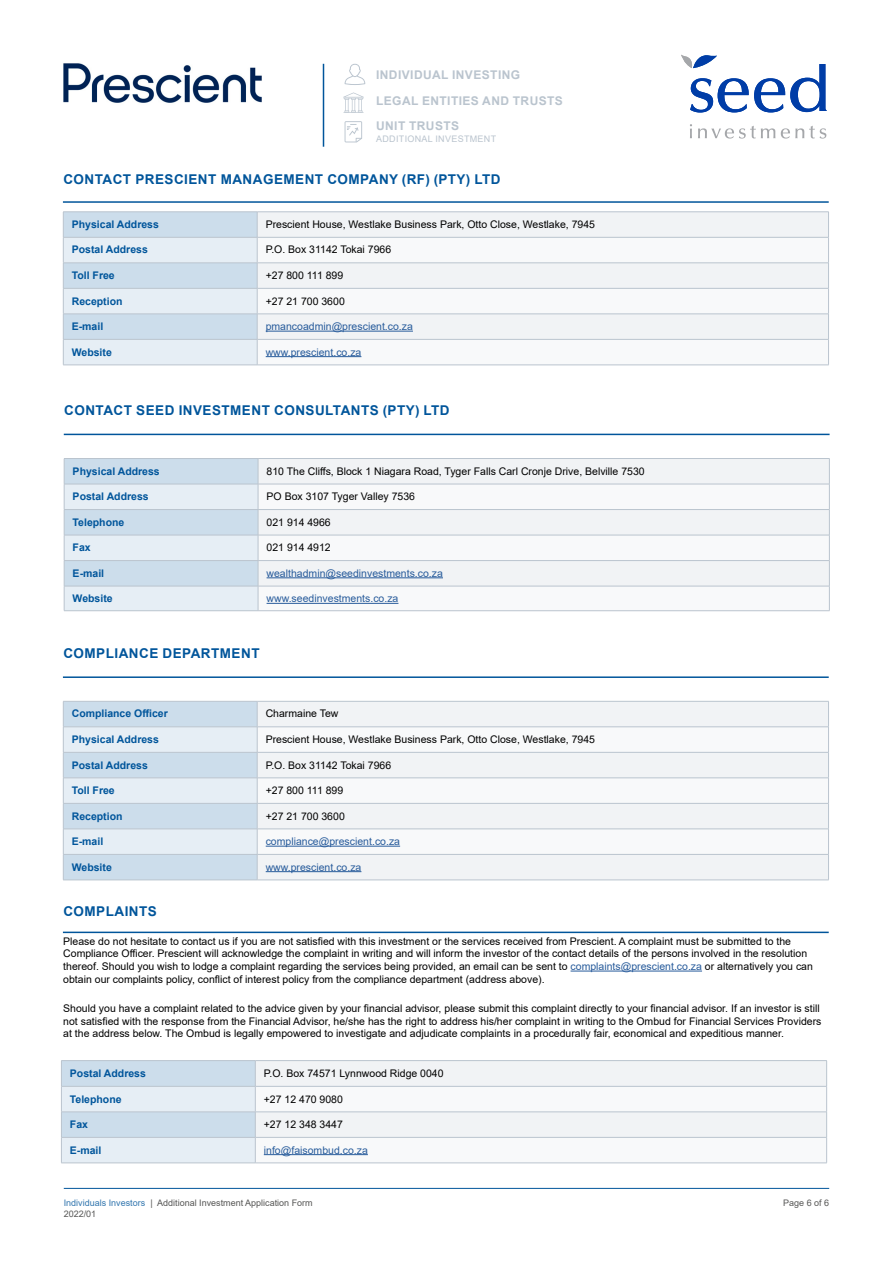
<style>
.page{position:relative;width:893px;height:1263px;background:#fff}
.page>*{position:absolute;margin:0;border:0;box-sizing:border-box;transform-origin:0 0}
.t1{font:700 13.5px "Arial";letter-spacing:.035em;color:#00559b}
.t2{font:700 12px/25.2px "Arial";letter-spacing:.035em;color:#bac4ce}
.t3{font:10.5px/12.6px "Arial";color:#000}
.t4{font:700 10.5px "Arial";color:#00559b}
.t5{font:10.5px "Arial";color:#275b9b}
.t6{font:9px "Arial";color:#575756}
.t7{font:9px "Arial";letter-spacing:.035em;color:#bac4ce}
.s1{color:#275b9b}
.s2{color:#3377af}
</style>
<div class="page">
<hr style="left:64px;top:1188px;width:765px;height:1px;background:#00559b">
<svg style="left:345px;top:121px;width:17px;height:21px"></svg>
<hr style="left:323px;top:64px;width:1px;height:83px;background:#00559b">
<svg style="left:345px;top:64px;width:20px;height:21px"></svg>
<svg style="left:343px;top:92px;width:21px;height:21px"></svg>
<img style="left:63px;top:63px;width:199px;height:40px">
<svg style="left:690px;top:124px;width:2px;height:14px"></svg>
<svg style="left:698px;top:126px;width:77px;height:13px"></svg>
<svg style="left:781px;top:126px;width:45px;height:13px"></svg>
<svg style="left:681px;top:55px;width:146px;height:57px"></svg>
<hr style="left:63px;top:201px;width:766px;height:2px;background:#00559b">
<div style="left:258px;top:213px;width:570px;height:24px;background:#f1f3f5"></div>
<div style="left:258px;top:262px;width:570px;height:103px;background:#f1f3f5"></div>
<hr style="left:257px;top:212px;width:572px;height:1px;background:#bac4ce">
<hr style="left:257px;top:237px;width:572px;height:1px;background:#bac4ce">
<hr style="left:257px;top:263px;width:572px;height:1px;background:#bac4ce">
<hr style="left:257px;top:288px;width:572px;height:1px;background:#bac4ce">
<hr style="left:257px;top:314px;width:572px;height:1px;background:#bac4ce">
<hr style="left:257px;top:339px;width:572px;height:1px;background:#bac4ce">
<svg style="left:828px;top:213px;width:1px;height:152px"></svg>
<hr style="left:257px;top:365px;width:572px;height:1px;background:#bac4ce">
<svg style="left:63px;top:212px;width:195px;height:153px"></svg>
<hr style="left:63px;top:365px;width:194px;height:1px;background:#bac4ce">
<hr style="left:266px;top:331px;width:147px;height:1px;background:#275b9b">
<hr style="left:266px;top:356px;width:95px;height:1px;background:#275b9b">
<hr style="left:63px;top:676px;width:766px;height:2px;background:#00559b">
<div style="left:258px;top:702px;width:570px;height:178px;background:#f1f3f5"></div>
<svg style="left:258px;top:727px;width:570px;height:127px"></svg>
<hr style="left:257px;top:701px;width:572px;height:1px;background:#bac4ce">
<hr style="left:257px;top:726px;width:572px;height:1px;background:#bac4ce">
<hr style="left:257px;top:752px;width:572px;height:1px;background:#bac4ce">
<hr style="left:257px;top:778px;width:572px;height:1px;background:#bac4ce">
<hr style="left:257px;top:803px;width:572px;height:1px;background:#bac4ce">
<hr style="left:257px;top:829px;width:572px;height:1px;background:#bac4ce">
<hr style="left:257px;top:854px;width:572px;height:1px;background:#bac4ce">
<svg style="left:828px;top:701px;width:1px;height:179px"></svg>
<hr style="left:257px;top:880px;width:572px;height:1px;background:#bac4ce">
<svg style="left:63px;top:701px;width:195px;height:179px"></svg>
<hr style="left:63px;top:880px;width:194px;height:1px;background:#bac4ce">
<hr style="left:266px;top:846px;width:134px;height:1px;background:#275b9b">
<hr style="left:266px;top:871px;width:95px;height:1px;background:#275b9b">
<hr style="left:571px;top:971px;width:131px;height:1px;background:#275b9b">
<hr style="left:63px;top:932px;width:766px;height:1px;background:#00559b">
<svg style="left:61px;top:1060px;width:766px;height:103px"></svg>
<hr style="left:61px;top:1162px;width:194px;height:1px;background:#bac4ce">
<hr style="left:264px;top:1154px;width:104px;height:1px;background:#275b9b">
<hr style="left:64px;top:434px;width:766px;height:1px;background:#00559b">
<div style="left:259px;top:459px;width:570px;height:25px;background:#f1f3f5"></div>
<svg style="left:259px;top:485px;width:570px;height:125px"></svg>
<hr style="left:258px;top:458px;width:572px;height:1px;background:#bac4ce">
<hr style="left:258px;top:484px;width:572px;height:1px;background:#bac4ce">
<hr style="left:258px;top:509px;width:572px;height:1px;background:#bac4ce">
<hr style="left:258px;top:535px;width:572px;height:1px;background:#bac4ce">
<hr style="left:258px;top:560px;width:572px;height:1px;background:#bac4ce">
<hr style="left:258px;top:586px;width:572px;height:1px;background:#bac4ce">
<hr style="left:258px;top:610px;width:572px;height:1px;background:#bac4ce">
<svg style="left:829px;top:459px;width:1px;height:151px"></svg>
<svg style="left:64px;top:458px;width:195px;height:153px"></svg>
<hr style="left:64px;top:610px;width:194px;height:1px;background:#bac4ce">
<hr style="left:267px;top:577px;width:176px;height:1px;background:#275b9b">
<hr style="left:267px;top:603px;width:131px;height:1px;background:#275b9b">
<p class="t2" style="left:376px;top:63px;width:188px">INDIVIDUAL INVESTING<br>LEGAL ENTITIES AND TRUSTS</p>
<p class="t2" style="left:376px;top:113px;width:85px">UNIT TRUSTS</p>
<p class="t7" style="left:376px;top:133px;width:122px">ADDITIONAL INVESTMENT</p>
<p class="t1" style="left:63px;top:170px;width:439px">CONTACT PRESCIENT MANAGEMENT COMPANY (RF) (PTY) LTD</p>
<p class="t4" style="left:72px;top:217px;width:89px">Physical Address</p>
<p class="t3" style="left:266px;top:218px;width:331px">Prescient House, Westlake Business Park, Otto Close, Westlake, 7945</p>
<p class="t4" style="left:72px;top:242px;width:78px">Postal Address</p>
<p class="t3" style="left:266px;top:243px;width:127px">P.O. Box 31142 Tokai 7966</p>
<p class="t4" style="left:72px;top:268px;width:44px">Toll Free</p>
<p class="t3" style="left:266px;top:269px;width:79px">+27 800 111 899</p>
<p class="t4" style="left:72px;top:293px;width:52px">Reception</p>
<p class="t3" style="left:266px;top:294px;width:81px">+27 21 700 3600</p>
<p class="t4" style="left:72px;top:319px;width:33px">E-mail</p>
<p class="t5" style="left:266px;top:319px;width:149px">pmancoadmin@prescient.co.za</p>
<p class="t4" style="left:72px;top:344px;width:42px">Website</p>
<p class="t5" style="left:266px;top:345px;width:97px">www.prescient.co.za</p>
<p class="t1" style="left:64px;top:401px;width:387px">CONTACT SEED INVESTMENT CONSULTANTS (PTY) LTD</p>
<p class="t4" style="left:73px;top:464px;width:89px">Physical Address</p>
<p class="t3" style="left:267px;top:465px;width:380px">810 The Cliffs, Block 1 Niagara Road, Tyger Falls Carl Cronje Drive, Belville 7530</p>
<p class="t4" style="left:73px;top:489px;width:78px">Postal Address</p>
<p class="t3" style="left:267px;top:490px;width:150px">PO Box 3107 Tyger Valley 7536</p>
<p class="t4" style="left:73px;top:515px;width:53px">Telephone</p>
<p class="t3" style="left:267px;top:516px;width:66px">021 914 4966</p>
<p class="t4" style="left:73px;top:540px;width:20px">Fax</p>
<p class="t3" style="left:267px;top:541px;width:66px">021 914 4912</p>
<p class="t4" style="left:73px;top:566px;width:33px">E-mail</p>
<p class="t5" style="left:267px;top:566px;width:178px">wealthadmin@seedinvestments.co.za</p>
<p class="t4" style="left:73px;top:591px;width:42px">Website</p>
<p class="t5" style="left:267px;top:591px;width:133px">www.seedinvestments.co.za</p>
<p class="t1" style="left:63px;top:644px;width:198px">COMPLIANCE DEPARTMENT</p>
<p class="t4" style="left:72px;top:706px;width:97px">Compliance Officer</p>
<p class="t3" style="left:266px;top:707px;width:74px">Charmaine Tew</p>
<p class="t4" style="left:72px;top:732px;width:89px">Physical Address</p>
<p class="t3" style="left:266px;top:733px;width:331px">Prescient House, Westlake Business Park, Otto Close, Westlake, 7945</p>
<p class="t4" style="left:72px;top:757px;width:78px">Postal Address</p>
<p class="t3" style="left:266px;top:758px;width:127px">P.O. Box 31142 Tokai 7966</p>
<p class="t4" style="left:72px;top:783px;width:44px">Toll Free</p>
<p class="t3" style="left:266px;top:784px;width:79px">+27 800 111 899</p>
<p class="t4" style="left:72px;top:808px;width:52px">Reception</p>
<p class="t3" style="left:266px;top:809px;width:81px">+27 21 700 3600</p>
<p class="t4" style="left:72px;top:834px;width:33px">E-mail</p>
<p class="t5" style="left:266px;top:834px;width:136px">compliance@prescient.co.za</p>
<p class="t4" style="left:72px;top:859px;width:42px">Website</p>
<p class="t5" style="left:266px;top:860px;width:97px">www.prescient.co.za</p>
<p class="t1" style="left:63px;top:902px;width:95px">COMPLAINTS</p>
<p class="t3" style="left:63px;top:935px;width:751px">Please do not hesitate to contact us if you are not satisfied with this investment or the services received from Prescient. A complaint must be submitted to the Compliance Officer. Prescient will acknowledge the complaint in writing and will inform the investor of the contact details of the persons involved in the resolution thereof. Should you wish to lodge a complaint regarding the services being provided, an email can be sent to <span class="s1">complaints@prescient.co.za</span> or alternatively you can obtain our complaints policy, conflict of interest policy from the compliance department (address above).</p>
<p class="t3" style="left:63px;top:1002px;width:760px">Should you have a complaint related to the advice given by your financial advisor, please submit this complaint directly to your financial advisor. If an investor is still not satisfied with the response from the Financial Advisor, he/she has the right to address his/her complaint in writing to the Ombud for Financial Services Providers at the address below. The Ombud is legally empowered to investigate and adjudicate complaints in a procedurally fair, economical and expeditious manner.</p>
<p class="t4" style="left:70px;top:1066px;width:78px">Postal Address</p>
<p class="t3" style="left:264px;top:1067px;width:181px">P.O. Box 74571 Lynnwood Ridge 0040</p>
<p class="t4" style="left:70px;top:1091px;width:53px">Telephone</p>
<p class="t3" style="left:264px;top:1092px;width:81px">+27 12 470 9080</p>
<p class="t4" style="left:70px;top:1117px;width:20px">Fax</p>
<p class="t3" style="left:264px;top:1118px;width:81px">+27 12 348 3447</p>
<p class="t4" style="left:70px;top:1142px;width:33px">E-mail</p>
<p class="t5" style="left:264px;top:1142px;width:106px">info@faisombud.co.za</p>
<p class="t6" style="left:64px;top:1196px;width:250px"><span class="s2">Individuals Investors</span> | Additional Investment Application Form</p>
<p class="t6" style="left:783px;top:1196px;width:48px">Page 6 of 6</p>
<p class="t6" style="left:64px;top:1207px;width:34px">2022/01</p>
</div>
